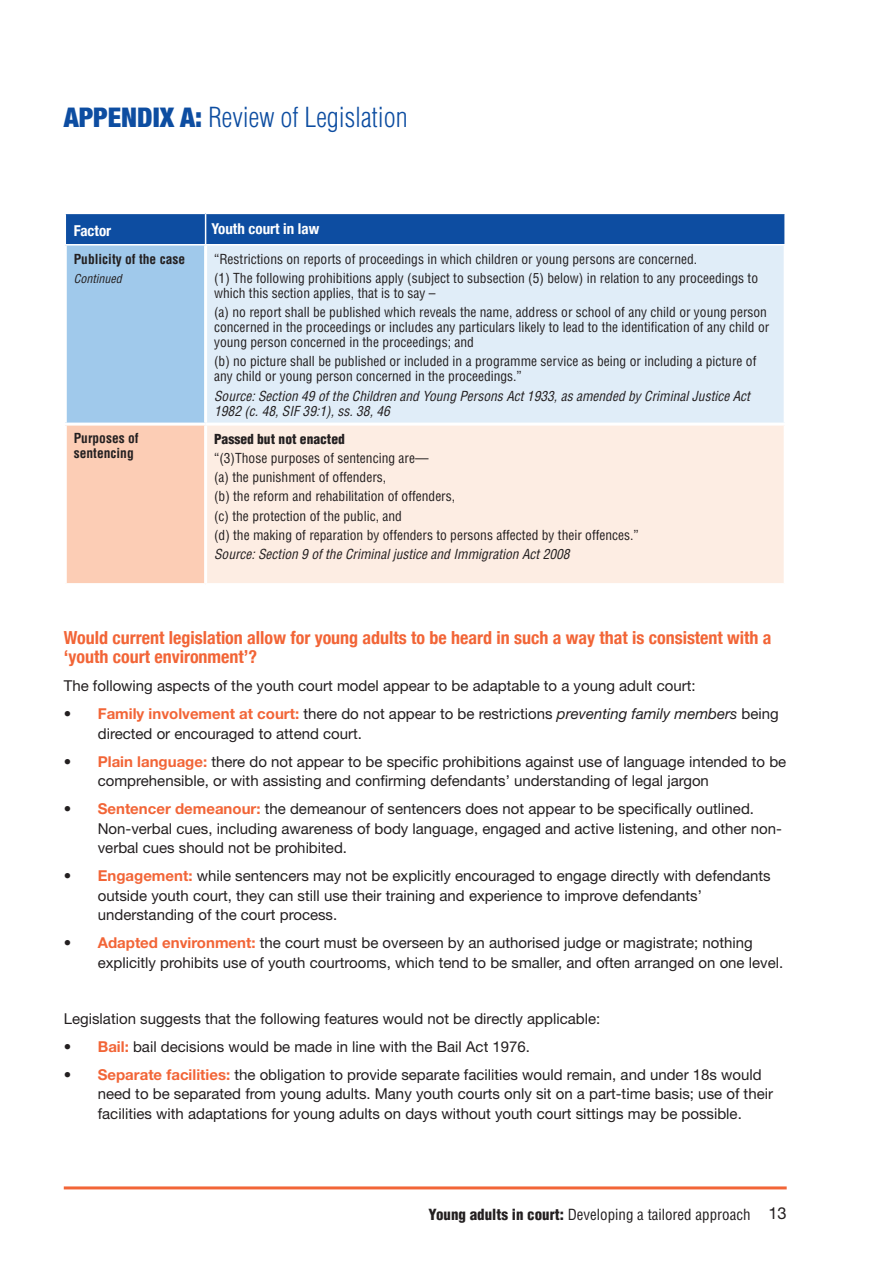
<style>
.page{position:relative;width:893px;height:1263px;background:#fff}
.page>*{position:absolute;margin:0;border:0;box-sizing:border-box;transform-origin:0 0}
.t1{font:300 condensed 27px "Helvetica";color:#0d4da1}
.t2{font:700 condensed 18px/19.5px "Helvetica Neue";color:#f26537}
.t3{font:15px/19.5px "Helvetica Neue";color:#231f20}
.t4{font:condensed 15px "Helvetica";color:#231f20}
.t5{font:700 condensed 15px "Helvetica Neue";color:#fff}
.t6{font:condensed 13.5px/19.2px "Helvetica";color:#231f20}
.t7{font:italic condensed 13.5px/15px "Helvetica";color:#231f20}
.t8{font:700 condensed 13.5px/15px "Helvetica";color:#231f20}
.t9{font:900 condensed 13.5px "Helvetica";color:#231f20}
.t10{font:italic condensed 12px "Helvetica";color:#231f20}
.s1{font-family:"Helvetica Neue";font-weight:900}
.s2{font-weight:700;color:#f26537}
.s3{font-style:italic}
.s4{font-weight:900}
.s5{font-family:"Helvetica Neue";font-stretch:normal;font-size:16.5px}
</style>
<div class="page">
<hr style="left:64px;top:1186px;width:723px;height:3px;background:#f26537">
<div style="left:65px;top:213px;width:141px;height:32px;background:#0d4da1"></div>
<div style="left:206px;top:213px;width:579px;height:32px;background:#0d4da1"></div>
<div style="left:65px;top:245px;width:141px;height:179px;background:#a0c9eb"></div>
<div style="left:206px;top:245px;width:579px;height:179px;background:#e0edf8"></div>
<div style="left:65px;top:424px;width:141px;height:161px;background:#fccdb5"></div>
<div style="left:206px;top:424px;width:579px;height:161px;background:#fdede3"></div>
<hr style="left:64px;top:246px;width:3px;height:177px;background:#fff">
<hr style="left:204px;top:246px;width:3px;height:177px;background:#fff">
<hr style="left:784px;top:246px;width:3px;height:177px;background:#fff">
<hr style="left:64px;top:423px;width:142px;height:3px;background:#fff">
<hr style="left:64px;top:426px;width:3px;height:157px;background:#fff">
<hr style="left:206px;top:423px;width:581px;height:3px;background:#fff">
<hr style="left:204px;top:426px;width:3px;height:157px;background:#fff">
<hr style="left:784px;top:426px;width:3px;height:157px;background:#fff">
<hr style="left:64px;top:583px;width:142px;height:3px;background:#fff">
<hr style="left:206px;top:583px;width:581px;height:3px;background:#fff">
<hr style="left:65px;top:213px;width:141px;height:1px;background:#fff">
<hr style="left:65px;top:214px;width:1px;height:30px;background:#fff">
<hr style="left:206px;top:213px;width:580px;height:1px;background:#fff">
<hr style="left:205px;top:214px;width:1px;height:30px;background:#fff">
<hr style="left:784px;top:214px;width:2px;height:30px;background:#fff">
<hr style="left:65px;top:244px;width:141px;height:2px;background:#fff">
<hr style="left:206px;top:244px;width:580px;height:2px;background:#fff">
<h1 class="t1" style="left:64px;top:101px;width:345px"><span class="s1">APPENDIX A:</span> Review of Legislation</h1>
<p class="t5" style="left:74px;top:222px;width:39px">Factor</p>
<p class="t5" style="left:212px;top:219px;width:109px">Youth court in law</p>
<p class="t8" style="left:74px;top:251px;width:113px">Publicity of the case</p>
<p class="t10" style="left:74px;top:271px;width:49px">Continued</p>
<p class="t6" style="left:214px;top:249px;width:545px">“Restrictions on reports of proceedings in which children or young persons are concerned.<br>(1) The following prohibitions apply (subject to subsection (5) below) in relation to any proceedings to</p>
<p class="t6" style="left:214px;top:283px;width:554px">which this section applies, that is to say –<br>(a) no report shall be published which reveals the name, address or school of any child or young person</p>
<p class="t6" style="left:214px;top:319px;width:557px;line-height:15px">concerned in the proceedings or includes any particulars likely to lead to the identification of any child or young person concerned in the proceedings; and</p>
<p class="t6" style="left:214px;top:354px;width:544px;line-height:15px">(b) no picture shall be published or included in a programme service as being or including a picture of any child or young person concerned in the proceedings.”</p>
<p class="t7" style="left:214px;top:388px;width:537px">Source: Section 49 of the Children and Young Persons Act 1933, as amended by Criminal Justice Act<br>1982 (c. 48, SIF 39:1), ss. 38, 46</p>
<p class="t8" style="left:74px;top:430px;width:66px">Purposes of sentencing</p>
<p class="t9" style="left:214px;top:430px;width:132px">Passed but not enacted</p>
<p class="t6" style="left:214px;top:448px;width:426px">“(3)Those purposes of sentencing are—<br>(a) the punishment of offenders,<br>(b) the reform and rehabilitation of offenders,<br>(c) the protection of the public, and<br>(d) the making of reparation by offenders to persons affected by their offences.”</p>
<p class="t7" style="left:214px;top:546px;width:357px">Source: Section 9 of the Criminal justice and Immigration Act 2008</p>
<p class="t2" style="left:64px;top:627px;width:709px">Would current legislation allow for young adults to be heard in such a way that is consistent with a ‘youth court environment’?</p>
<p class="t3" style="left:64px;top:676px;width:633px">The following aspects of the youth court model appear to be adaptable to a young adult court:</p>
<p class="t3" style="left:98px;top:704px;width:682px;text-indent:-34px">• <span class="s2">Family involvement at court:</span> there do not appear to be restrictions <span class="s3">preventing family members</span> being directed or encouraged to attend court.</p>
<p class="t3" style="left:98px;top:751px;width:690px;text-indent:-34px">• <span class="s2">Plain language:</span> there do not appear to be specific prohibitions against use of language intended to be comprehensible, or with assisting and confirming defendants’ understanding of legal jargon</p>
<p class="t3" style="left:98px;top:799px;width:686px;text-indent:-34px">• <span class="s2">Sentencer demeanour:</span> the demeanour of sentencers does not appear to be specifically outlined.<br>Non-verbal cues, including awareness of body language, engaged and active listening, and other non&shy;verbal cues should not be prohibited.</p>
<p class="t3" style="left:98px;top:866px;width:674px;text-indent:-34px">• <span class="s2">Engagement:</span> while sentencers may not be explicitly encouraged to engage directly with defendants outside youth court, they can still use their training and experience to improve defendants’ understanding of the court process.</p>
<p class="t3" style="left:98px;top:933px;width:687px;text-indent:-34px">• <span class="s2">Adapted environment:</span> the court must be overseen by an authorised judge or magistrate; nothing explicitly prohibits use of youth courtrooms, which tend to be smaller, and often arranged on one level.</p>
<p class="t3" style="left:64px;top:1008px;width:538px">Legislation suggests that the following features would not be directly applicable:</p>
<p class="t3" style="left:64px;top:1036px;width:468px">• <span class="s2">Bail:</span> bail decisions would be made in line with the Bail Act 1976.</p>
<p class="t3" style="left:98px;top:1064px;width:677px;text-indent:-34px">• <span class="s2">Separate facilities:</span> the obligation to provide separate facilities would remain, and under 18s would need to be separated from young adults. Many youth courts only sit on a part-time basis; use of their facilities with adaptations for young adults on days without youth court sittings may be possible.</p>
<p class="t4" style="left:428px;top:1205px;width:360px"><span class="s4">Young adults in court:</span> Developing a tailored approach <span class="s5">13</span></p>
</div>
